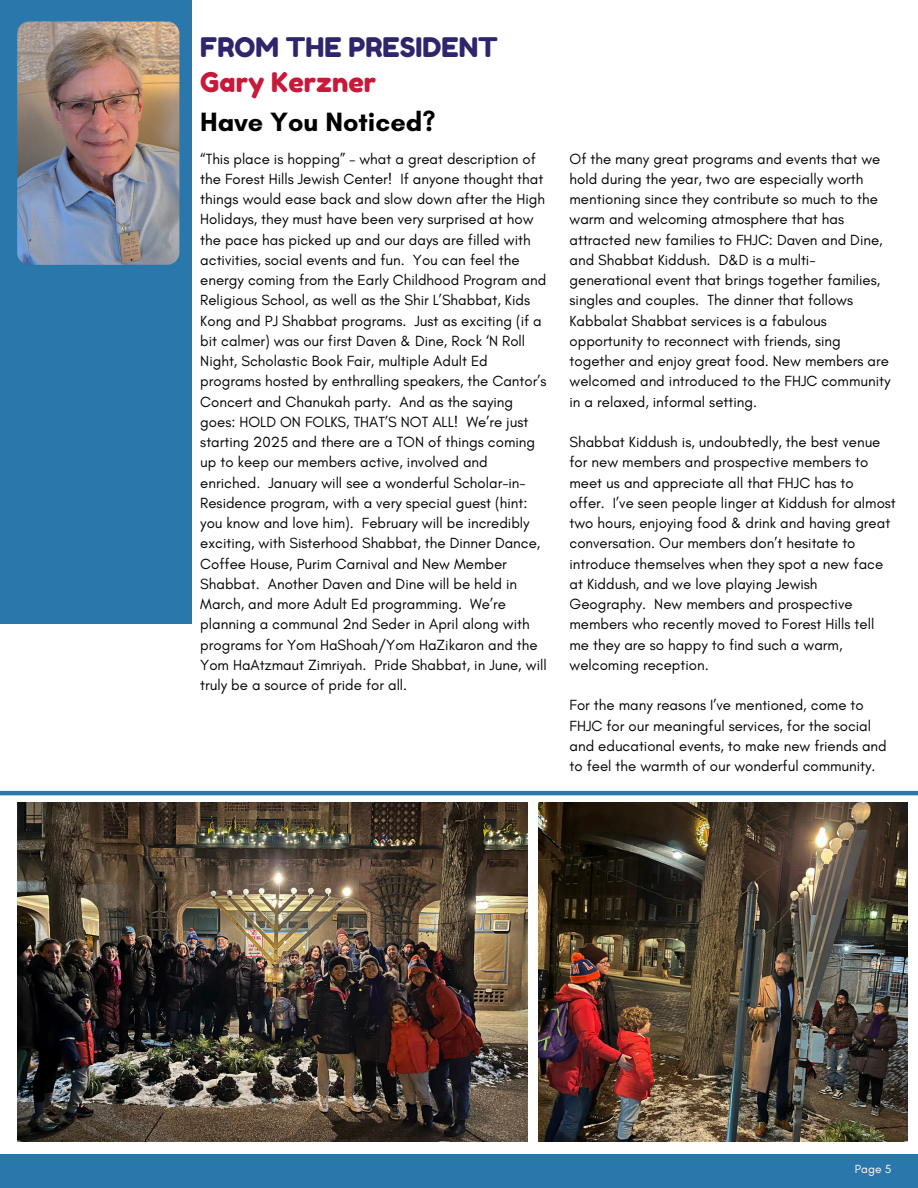
<style>
.page{position:relative;width:918px;height:1188px;background:#fff}
.page>*{position:absolute;margin:0;border:0;box-sizing:border-box;transform-origin:0 0}
.t1{font:27px/34.8px "Fredoka One";color:#2e266d}
.t2{font:700 27px "Glacial Indifference";color:#000}
.t3{font:15px/20.2px "Glacial Indifference";color:#000}
.t4{font:12px "Glacial Indifference";color:#fff}
.s1{color:#c9193b}
</style>
<div class="page">
<div style="left:0;top:1155px;width:918px;height:33px;background:#2a78ab"></div>
<div style="left:0;top:0;width:192px;height:623px;background:#2a78ab"></div>
<img style="left:17px;top:21px;width:162px;height:244px;border-radius:12px">
<hr style="left:0;top:791px;width:918px;height:4px;background:#2a78ab">
<img style="left:17px;top:802px;width:511px;height:340px">
<img style="left:539px;top:802px;width:369px;height:340px">
<h1 class="t1" style="left:200px;top:30px;width:299px">FROM THE PRESIDENT<br><span class="s1">Gary Kerzner</span></h1>
<h3 class="t2" style="left:200px;top:105px;width:237px">Have You Noticed?</h3>
<h3 class="t3" style="left:200px;top:148px;width:348px">“This place is hopping” – what a great description of the Forest Hills Jewish Center! If anyone thought that things would ease back and slow down after the High Holidays, they must have been very surprised at how the pace has picked up and our days are filled with activities, social events and fun. You can feel the energy coming from the Early Childhood Program and Religious School, as well as the Shir L’Shabbat, Kids Kong and PJ Shabbat programs. Just as exciting (if a bit calmer) was our first Daven &amp; Dine, Rock ‘N Roll Night, Scholastic Book Fair, multiple Adult Ed programs hosted by enthralling speakers, the Cantor’s Concert and Chanukah party. And as the saying goes: HOLD ON FOLKS, THAT’S NOT ALL! We’re just starting 2025 and there are a TON of things coming up to keep our members active, involved and enriched. January will see a wonderful Scholar-in-Residence program, with a very special guest (hint: you know and love him). February will be incredibly exciting, with Sisterhood Shabbat, the Dinner Dance, Coffee House, Purim Carnival and New Member Shabbat. Another Daven and Dine will be held in March, and more Adult Ed programming. We’re planning a communal 2nd Seder in April along with programs for Yom HaShoah/Yom HaZikaron and the Yom HaAtzmaut Zimriyah. Pride Shabbat, in June, will truly be a source of pride for all.</h3>
<h3 class="t3" style="left:570px;top:148px;width:322px">Of the many great programs and events that we hold during the year, two are especially worth mentioning since they contribute so much to the warm and welcoming atmosphere that has attracted new families to FHJC: Daven and Dine, and Shabbat Kiddush. D&amp;D is a multi&shy;generational event that brings together families, singles and couples. The dinner that follows Kabbalat Shabbat services is a fabulous opportunity to reconnect with friends, sing together and enjoy great food. New members are welcomed and introduced to the FHJC community in a relaxed, informal setting.</h3>
<h3 class="t3" style="left:570px;top:432px;width:328px">Shabbat Kiddush is, undoubtedly, the best venue for new members and prospective members to meet us and appreciate all that FHJC has to<br>offer. I’ve seen people linger at Kiddush for almost two hours, enjoying food &amp; drink and having great conversation. Our members don’t hesitate to introduce themselves when they spot a new face at Kiddush, and we love playing Jewish Geography. New members and prospective members who recently moved to Forest Hills tell me they are so happy to find such a warm, welcoming reception.</h3>
<p class="t3" style="left:570px;top:695px;width:319px">For the many reasons I’ve mentioned, come to FHJC for our meaningful services, for the social and educational events, to make new friends and to feel the warmth of our wonderful community.</p>
<h2 class="t4" style="left:855px;top:1161px;width:38px">Page 5</h2>
</div>
